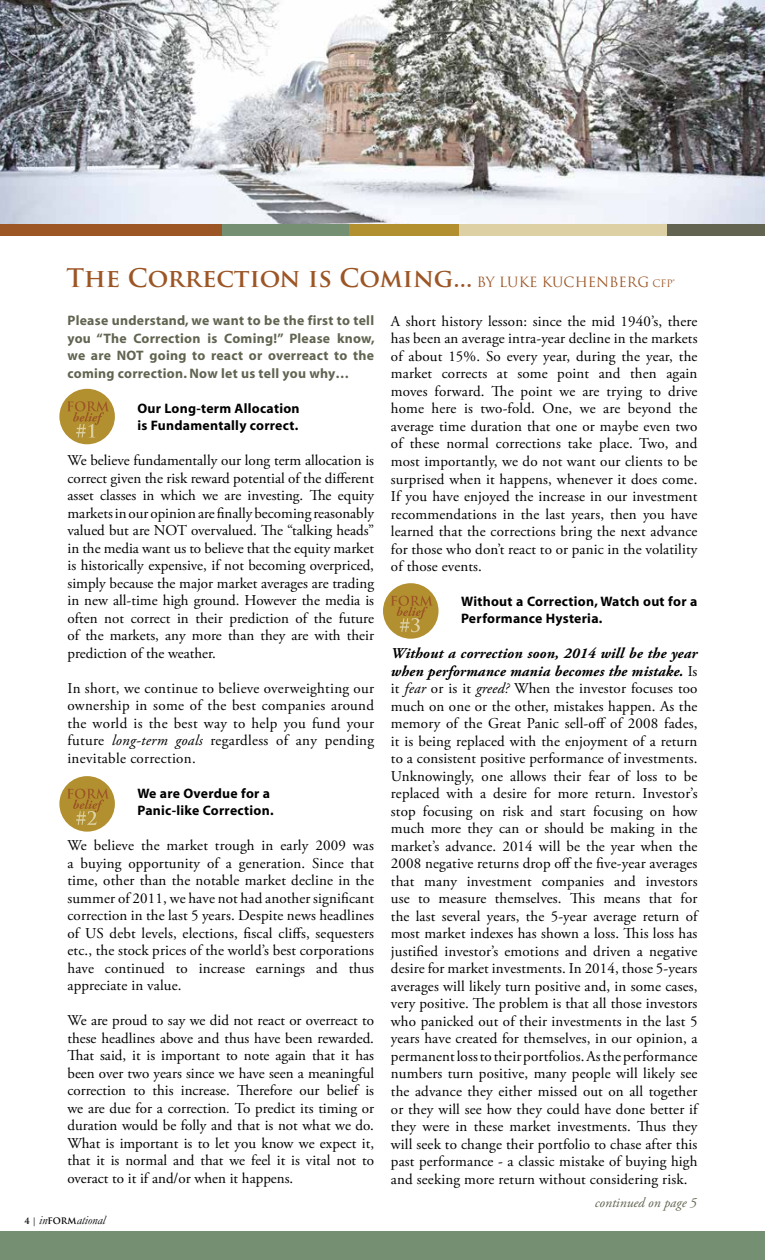
<style>
.page{position:relative;width:765px;height:1260px;background:#fff}
.page>*{position:absolute;margin:0;border:0;box-sizing:border-box;transform-origin:0 0}
.t1{font:700 25px "Trajan Pro";color:#9c5626}
.t2{font:15px/17.5px "Adobe Garamond Pro";letter-spacing:.01em;color:#000;text-align:justify}
.t3{font:700 13.75px/17.5px "Myriad";letter-spacing:.02em;color:#626451;text-align:justify}
.t4{font:700 13.75px/17.5px "Myriad";letter-spacing:.02em;color:#000}
.t5{font:italic 13.75px "Adobe Garamond Pro";color:#626451}
.t6{font:italic 12.5px "Garamond";color:#000}
.s1{font-weight:400;font-size:13.75px}
.s2{font-weight:400;font-size:10px}
.s3{font-style:italic}
.s4{font-weight:700;font-style:italic}
.s5{font-family:"Trajan Pro";font-weight:700;font-style:normal;font-size:8.75px}
</style>
<div class="page">
<div style="left:0;top:1231px;width:765px;height:29px;background:#758f73"></div>
<img style="left:0;top:0;width:765px;height:224px">
<div style="left:0;top:224px;width:223px;height:11px;background:#9c5626"></div>
<div style="left:223px;top:224px;width:126px;height:11px;background:#758f73"></div>
<div style="left:349px;top:224px;width:111px;height:11px;background:#b28f2f"></div>
<div style="left:460px;top:224px;width:207px;height:11px;background:#dcd0a4"></div>
<div style="left:667px;top:224px;width:98px;height:11px;background:#626451"></div>
<div style="left:59px;top:389px;width:56px;height:55px;background:#b28f2f;border-radius:50%"></div>
<svg style="left:67px;top:401px;width:42px;height:37px"></svg>
<div style="left:59px;top:776px;width:56px;height:56px;background:#b28f2f;border-radius:50%"></div>
<svg style="left:67px;top:789px;width:42px;height:36px"></svg>
<div style="left:383px;top:583px;width:56px;height:56px;background:#b28f2f;border-radius:50%"></div>
<svg style="left:391px;top:596px;width:42px;height:36px"></svg>
<h1 class="t1" style="left:67px;top:263px;width:610px">The Correction is Coming... <span class="s1">BY LUKE KUCHENBERG</span> <span class="s2">CFP®</span></h1>
<p class="t3" style="left:68px;top:312px;width:309px">Please understand, we want to be the first to tell you “The Correction is Coming!” Please know, we are NOT going to react or overreact to the coming correction. Now let us tell you why…</p>
<p class="t4" style="left:137px;top:400px;width:164px">Our Long-term Allocation is Fundamentally correct.</p>
<p class="t2" style="left:68px;top:452px;width:308px">We believe fundamentally our long term allocation is correct given the risk reward potential of the different asset classes in which we are investing. The equity markets in our opinion are finally becoming reasonably valued but are NOT overvalued. The “talking heads” in the media want us to believe that the equity market is historically expensive, if not becoming overpriced, simply because the major market averages are trading in new all-time high ground. However the media is often not correct in their prediction of the future of the markets, any more than they are with their prediction of the weather.</p>
<p class="t2" style="left:68px;top:680px;width:308px">In short, we continue to believe overweighting our ownership in some of the best companies around the world is the best way to help you fund your future <span class="s3">long-term goals</span> regardless of any pending inevitable correction.</p>
<p class="t4" style="left:137px;top:785px;width:138px">We are Overdue for a<br>Panic-like Correction.</p>
<p class="t2" style="left:68px;top:837px;width:308px">We believe the market trough in early 2009 was a buying opportunity of a generation. Since that time, other than the notable market decline in the summer of 2011, we have not had another significant correction in the last 5 years. Despite news headlines of US debt levels, elections, fiscal cliffs, sequesters etc., the stock prices of the world’s best corporations have continued to increase earnings and thus appreciate in value.</p>
<p class="t2" style="left:68px;top:1012px;width:308px">We are proud to say we did not react or overreact to these headlines above and thus have been rewarded.<br>That said, it is important to note again that it has been over two years since we have seen a meaningful correction to this increase. Therefore our belief is we are due for a correction<span class="s3">.</span> To predict its timing or duration would be folly and that is not what we do.<br>What is important is to let you know we expect it, that it is normal and that we feel it is vital not to overact to it if and/or when it happens.</p>
<p class="t2" style="left:391px;top:313px;width:308px">A short history lesson: since the mid 1940’s, there has been an average intra-year decline in the markets of about 15%. So every year, during the year, the market corrects at some point and then again moves forward. The point we are trying to drive home here is two-fold. One, we are beyond the average time duration that one or maybe even two of these normal corrections take place. Two, and most importantly, we do not want our clients to be surprised when it happens, whenever it does come.<br>If you have enjoyed the increase in our investment recommendations in the last years, then you have learned that the corrections bring the next advance for those who don’t react to or panic in the volatility of those events.</p>
<p class="t4" style="left:461px;top:593px;width:238px">Without a Correction, Watch out for a<br>Performance Hysteria.</p>
<p class="t2" style="left:391px;top:645px;width:308px"><span class="s4">Without a correction soon, 2014 will be the year when performance mania becomes the mistake.</span> Is it <span class="s3">fear</span> or is it <span class="s3">greed?</span> When the investor focuses too much on one or the other, mistakes happen. As the memory of the Great Panic sell-off of 2008 fades, it is being replaced with the enjoyment of a return to a consistent positive performance of investments.<br>Unknowingly, one allows their fear of loss to be replaced with a desire for more return. Investor’s stop focusing on risk and start focusing on how much more they can or should be making in the market’s advance. 2014 will be the year when the 2008 negative returns drop off the five-year averages that many investment companies and investors use to measure themselves. This means that for the last several years, the 5-year average return of most market indexes has shown a loss. This loss has justified investor’s emotions and driven a negative desire for market investments. In 2014, those 5-years averages will likely turn positive and, in some cases, very positive. The problem is that all those investors who panicked out of their investments in the last 5 years have created for themselves, in our opinion, a permanent loss to their portfolios. As the performance numbers turn positive, many people will likely see the advance they either missed out on all together or they will see how they could have done better if they were in these market investments. Thus they will seek to change their portfolio to chase after this past performance - a classic mistake of buying high and seeking more return without considering risk.</p>
<p class="t5" style="left:595px;top:1194px;width:103px">continued on page 5</p>
<p class="t6" style="left:24px;top:1213px;width:82px"><span class="s5">4 |</span> in<span class="s5">FORM</span>ational</p>
</div>
